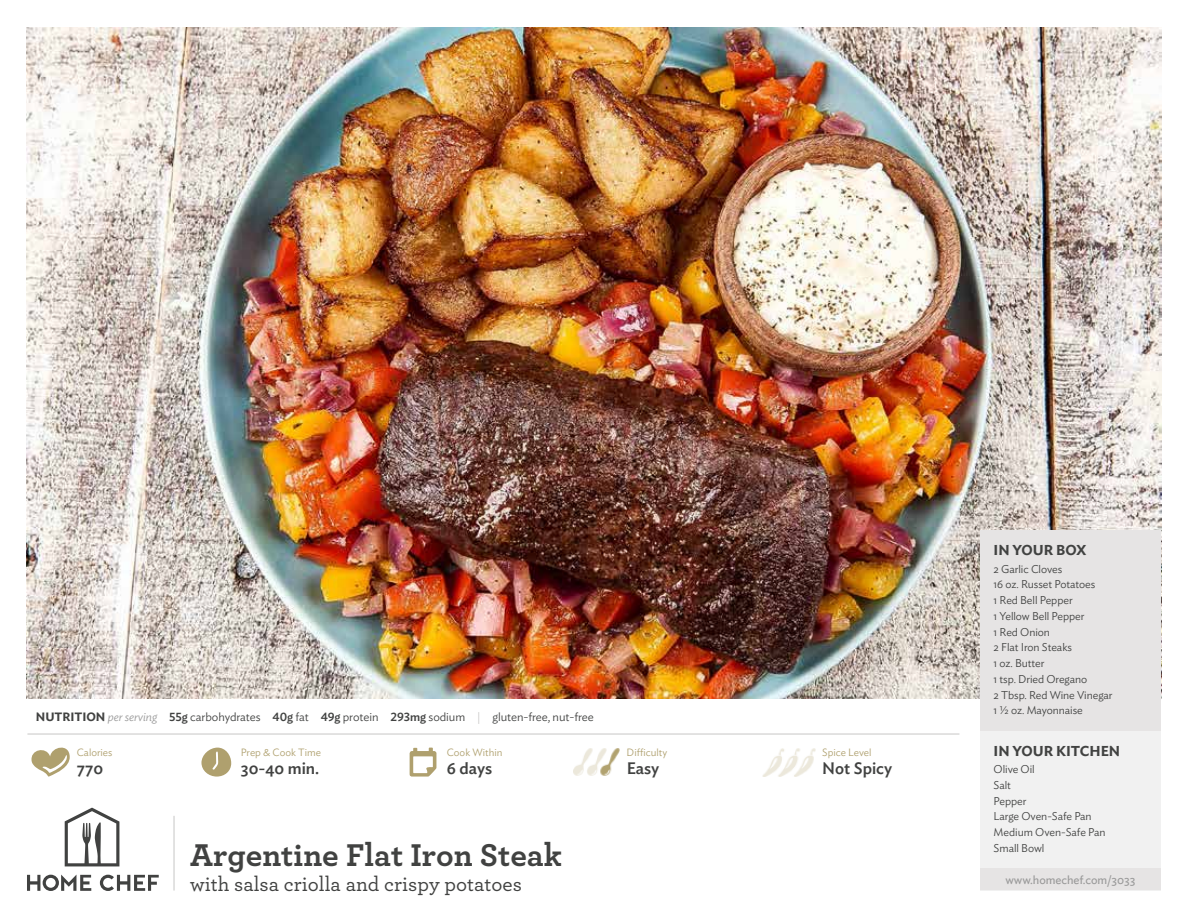
<style>
.page{position:relative;width:1188px;height:918px;background:#fff}
.page>*{position:absolute;margin:0;border:0;box-sizing:border-box;transform-origin:0 0}
.t1{font:700 33px "Archer";color:#414241}
.t2{font:500 21px "Archer";color:#414241}
.t3{font:500 16.5px "Ideal Sans";color:#414241}
.t4{font:600 14.25px "Ideal Sans";letter-spacing:-.005em;color:#414241}
.t5{font:300 12px "Ideal Sans";letter-spacing:-.005em;color:#414241}
.t6{font:12px "Ideal Sans";letter-spacing:-.005em;color:#9a9a9a}
.t7{font:300 11.25px/15.8px "Ideal Sans";letter-spacing:-.005em;color:#414241}
.t8{font:300 10.5px "Ideal Sans";color:#afa06e}
.s1{font-weight:600}
.s2{font-style:italic;color:#9a9a9a}
.s3{font-weight:500}
.s4{color:#c7c6c5}
</style>
<div class="page">
<img style="left:27px;top:27px;width:1134px;height:671px">
<div style="left:201px;top:748px;width:30px;height:29px;background:#afa06e;border-radius:14px"></div>
<svg style="left:212px;top:751px;width:6px;height:19px"></svg>
<svg style="left:409px;top:748px;width:28px;height:29px"></svg>
<svg style="left:31px;top:747px;width:39px;height:30px"></svg>
<svg style="left:27px;top:875px;width:132px;height:16px"></svg>
<svg style="left:65px;top:808px;width:54px;height:58px"></svg>
<hr style="left:174px;top:816px;width:1px;height:74px;background:#c7c6c5">
<img style="left:574px;top:748px;width:45px;height:28px">
<img style="left:762px;top:748px;width:53px;height:28px">
<div style="left:980px;top:531px;width:181px;height:359px;background:#e6e4e4"></div>
<div style="left:980px;top:731px;width:181px;height:159px;background:#f1f1f1"></div>
<div style="left:980px;top:869px;width:181px;height:21px;background:#e6e4e4"></div>
<hr style="left:28px;top:734px;width:931px;height:1px;background:#c7c6c5">
<p class="t5" style="left:36px;top:708px;width:559px"><span class="s1">NUTRITION</span> <span class="s2">per serving</span> <span class="s3">55g</span> carbohydrates <span class="s3">40g</span> fat <span class="s3">49g</span> protein <span class="s3">293mg</span> sodium <span class="s4">|</span> gluten-free, nut-free</p>
<p class="t8" style="left:77px;top:744px;width:37px">Calories</p>
<p class="t8" style="left:241px;top:744px;width:82px">Prep &amp; Cook Time</p>
<p class="t8" style="left:447px;top:744px;width:57px">Cook Within</p>
<p class="t8" style="left:627px;top:744px;width:42px">Difficulty</p>
<p class="t8" style="left:822px;top:744px;width:51px">Spice Level</p>
<h3 class="t3" style="left:77px;top:756px;width:28px">770</h3>
<h3 class="t3" style="left:241px;top:756px;width:80px">30-40 min.</h3>
<h3 class="t3" style="left:447px;top:756px;width:47px">6 days</h3>
<h3 class="t3" style="left:627px;top:756px;width:34px">Easy</h3>
<h3 class="t3" style="left:822px;top:756px;width:72px">Not Spicy</h3>
<h1 class="t1" style="left:190px;top:828px;width:373px">Argentine Flat Iron Steak</h1>
<h2 class="t2" style="left:190px;top:869px;width:333px">with salsa criolla and crispy potatoes</h2>
<p class="t4" style="left:994px;top:539px;width:95px">IN YOUR BOX</p>
<p class="t7" style="left:994px;top:560px;width:121px">2 Garlic Cloves<br>16 oz. Russet Potatoes<br>1 Red Bell Pepper<br>1 Yellow Bell Pepper<br>1 Red Onion<br>2 Flat Iron Steaks<br>1 oz. Butter<br>1 tsp. Dried Oregano<br>2 Tbsp. Red Wine Vinegar<br>1 ½ oz. Mayonnaise</p>
<p class="t4" style="left:994px;top:740px;width:128px">IN YOUR KITCHEN</p>
<p class="t7" style="left:994px;top:760px;width:113px">Olive Oil<br>Salt<br>Pepper<br>Large Oven-Safe Pan<br>Medium Oven-Safe Pan<br>Small Bowl</p>
<p class="t6" style="left:1006px;top:871px;width:132px">www.homechef.com/3033</p>
</div>
